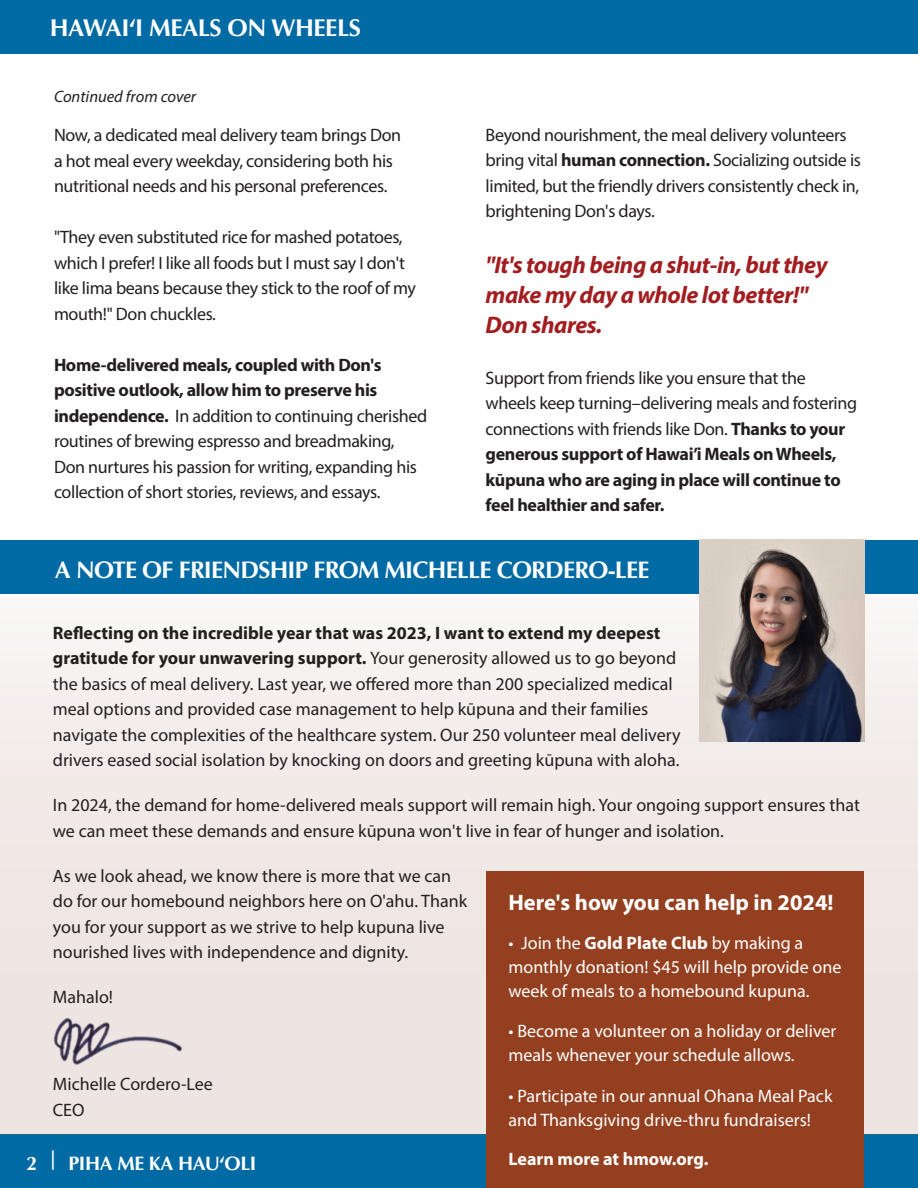
<style>
.page{position:relative;width:918px;height:1188px;background:#fff}
.page>*{position:absolute;margin:0;border:0;box-sizing:border-box;transform-origin:0 0}
.t1{font:700 24.3px "Optima";letter-spacing:-.02em;color:#fff}
.t2{font:italic 700 24px/30px "Myriad Pro";letter-spacing:-.02em;color:#a21d20}
.t3{font:700 24px "Optima";letter-spacing:-.03em;color:#fff}
.t4{font:700 22.5px "Myriad Pro";color:#fff}
.t5{font:700 19.5px "Optima";letter-spacing:-.02em;color:#fff}
.t6{font:18px/25.5px "Myriad Pro";letter-spacing:-.015em;color:#231f20}
.t7{font:18px/24px "Myriad Pro";color:#fff}
.t8{font:700 18px "Myriad Pro";color:#fff}
.t9{font:italic 16.5px "Myriad Pro";color:#231f20}
.s1{font-weight:700}
</style>
<div class="page">
<div style="left:0;top:1134px;width:918px;height:54px;background:#006aa4"></div>
<div style="left:0;top:0;width:918px;height:54px;background:#006aa4"></div>
<div style="left:0;top:540px;width:918px;height:596px;background:linear-gradient(to bottom,#faf6f4,#e7dfdc)"></div>
<div style="left:0;top:540px;width:918px;height:54px;background:#006aa4"></div>
<img style="left:700px;top:540px;width:164px;height:202px">
<img style="left:44px;top:1012px;width:149px;height:63px">
<div style="left:486px;top:872px;width:378px;height:316px;background:#944020"></div>
<h1 class="t1" style="left:50px;top:13px;width:313px">HAWAI‘I MEALS ON WHEELS</h1>
<p class="t9" style="left:54px;top:86px;width:144px">Continued from cover</p>
<p class="t6" style="left:54px;top:122px;width:349px">Now, a dedicated meal delivery team brings Don a hot meal every weekday, considering both his nutritional needs and his personal preferences.</p>
<p class="t6" style="left:54px;top:224px;width:364px">"They even substituted rice for mashed potatoes, which I prefer! I like all foods but I must say I don't like lima beans because they stick to the roof of my mouth!" Don chuckles.</p>
<p class="t6" style="left:54px;top:352px;width:375px"><span class="s1">Home-delivered meals, coupled with Don's positive outlook, allow him to preserve his independence.</span> In addition to continuing cherished routines of brewing espresso and breadmaking, Don nurtures his passion for writing, expanding his collection of short stories, reviews, and essays.</p>
<p class="t6" style="left:486px;top:122px;width:377px">Beyond nourishment, the meal delivery volunteers bring vital <span class="s1">human connection.</span> Socializing outside is limited, but the friendly drivers consistently check in, brightening Don's days.</p>
<p class="t2" style="left:486px;top:249px;width:343px">"It's tough being a shut-in, but they make my day a whole lot better!"</p>
<p class="t2" style="left:486px;top:309px;width:118px">Don shares.</p>
<p class="t6" style="left:486px;top:365px;width:373px">Support from friends like you ensure that the wheels keep turning–delivering meals and fostering connections with friends like Don. <span class="s1">Thanks to your generous support of Hawai’i Meals on Wheels, kūpuna who are aging in place will continue to feel healthier and safer.</span></p>
<p class="t3" style="left:55px;top:556px;width:596px">A NOTE OF FRIENDSHIP FROM MICHELLE CORDERO-LEE</p>
<p class="t6" style="left:53px;top:620px;width:629px"><span class="s1">Reflecting on the incredible year that was 2023, I want to extend my deepest gratitude for your unwavering support.</span> Your generosity allowed us to go beyond the basics of meal delivery. Last year, we offered more than 200 specialized medical meal options and provided case management to help kūpuna and their families navigate the complexities of the healthcare system. Our 250 volunteer meal delivery drivers eased social isolation by knocking on doors and greeting kūpuna with aloha.</p>
<p class="t6" style="left:53px;top:792px;width:809px">In 2024, the demand for home-delivered meals support will remain high. Your ongoing support ensures that we can meet these demands and ensure kūpuna won't live in fear of hunger and isolation.</p>
<p class="t6" style="left:53px;top:863px;width:416px">As we look ahead, we know there is more that we can do for our homebound neighbors here on O'ahu. Thank you for your support as we strive to help kupuna live nourished lives with independence and dignity.</p>
<p class="t6" style="left:53px;top:984px;width:62px">Mahalo!</p>
<p class="t4" style="left:508px;top:888px;width:327px">Here's how you can help in 2024!</p>
<p class="t7" style="left:508px;top:930px;width:334px">• Join the <span class="s1">Gold Plate Club</span> by making a monthly donation! $45 will help provide one week of meals to a homebound kupuna.</p>
<p class="t7" style="left:508px;top:1019px;width:330px">• Become a volunteer on a holiday or deliver meals whenever your schedule allows.</p>
<p class="t7" style="left:508px;top:1083px;width:325px">• Participate in our annual Ohana Meal Pack and Thanksgiving drive-thru fundraisers!</p>
<p class="t8" style="left:508px;top:1147px;width:202px">Learn more at hmow.org.</p>
<p class="t6" style="left:53px;top:1071px;width:161px">Michelle Cordero-Lee</p>
<p class="t6" style="left:53px;top:1097px;width:33px">CEO</p>
<p class="t5" style="left:27px;top:1152px;width:231px">2 | PIHA ME KA HAU‘OLI</p>
</div>
